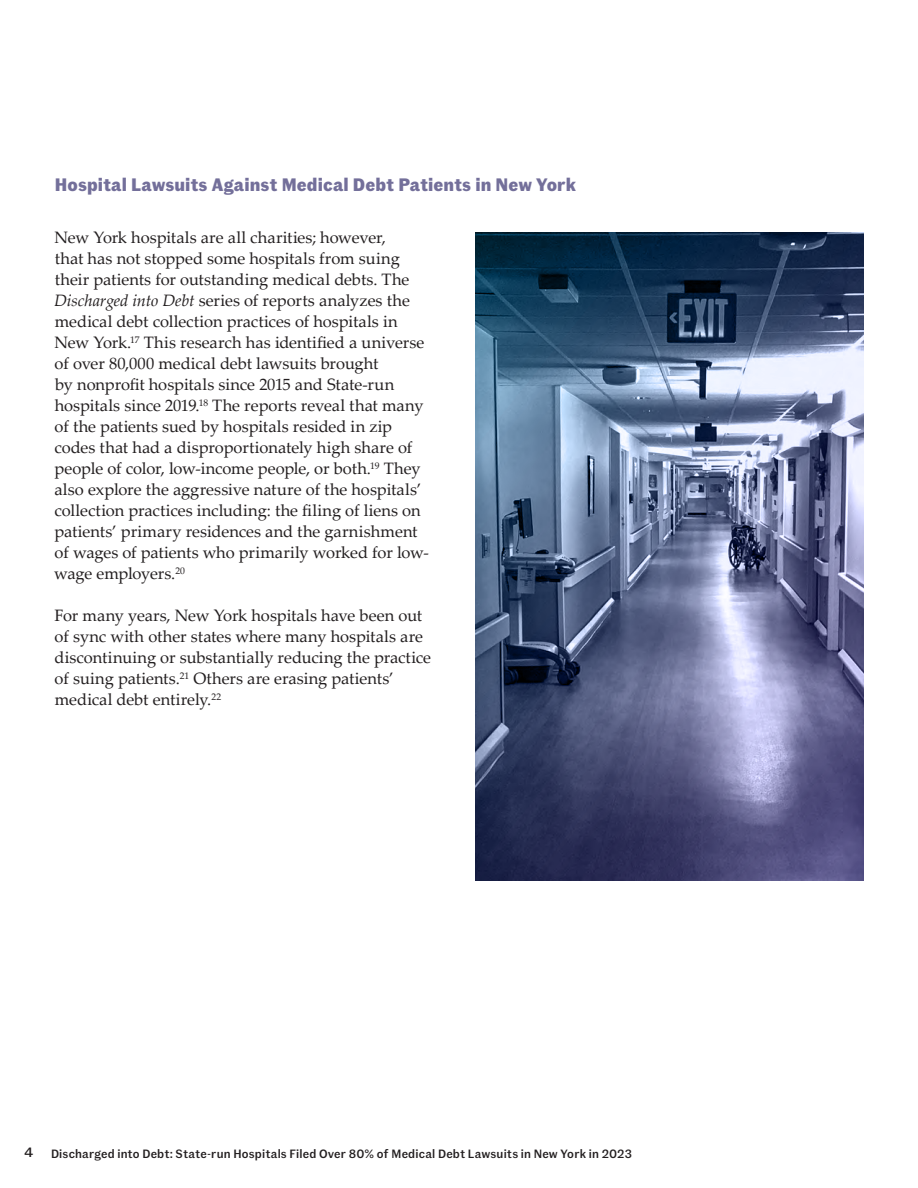
<style>
.page{position:relative;width:918px;height:1188px;background:#fff}
.page>*{position:absolute;margin:0;border:0;box-sizing:border-box;transform-origin:0 0}
.Sub_Head{font:700 18px "Fann Grotesque";letter-spacing:.005em;color:#736f9a}
.Body_Copy{font:16.5px/21px "Palatino Linotype";letter-spacing:-.005em;color:#231f20}
.t1{font:500 13.5px "Fann Grotesque";color:#231f20}
.t2{font:500 12px "Fann Grotesque";letter-spacing:.015em;color:#231f20}
.s1{font-style:italic}
</style>
<div class="page">
<img style="left:476px;top:232px;width:388px;height:648px">
<p class="Sub_Head" style="left:55px;top:173px;width:523px">Hospital Lawsuits Against Medical Debt Patients in New York</p>
<p class="Body_Copy" style="left:54px;top:226px;width:376px">New York hospitals are all charities; however,<br>that has not stopped some hospitals from suing their patients for outstanding medical debts. The <span class="s1">Discharged into Debt</span> series of reports analyzes the medical debt collection practices of hospitals in New York.<sup>17</sup> This research has identified a universe of over 80,000 medical debt lawsuits brought<br>by nonprofit hospitals since 2015 and State-run hospitals since 2019.<sup>18</sup> The reports reveal that many of the patients sued by hospitals resided in zip codes that had a disproportionately high share of people of color, low-income people, or both.<sup>19</sup> They also explore the aggressive nature of the hospitals’ collection practices including: the filing of liens on patients’ primary residences and the garnishment of wages of patients who primarily worked for low&shy;wage employers.<sup>20</sup></p>
<p class="Body_Copy" style="left:54px;top:604px;width:378px">For many years, New York hospitals have been out of sync with other states where many hospitals are discontinuing or substantially reducing the practice of suing patients.<sup>21</sup> Others are erasing patients’ medical debt entirely.<sup>22</sup></p>
<p class="t1" style="left:24px;top:1145px;width:11px">4</p>
<p class="t2" style="left:51px;top:1146px;width:583px">Discharged into Debt: State-run Hospitals Filed Over 80% of Medical Debt Lawsuits in New York in 2023</p>
</div>
